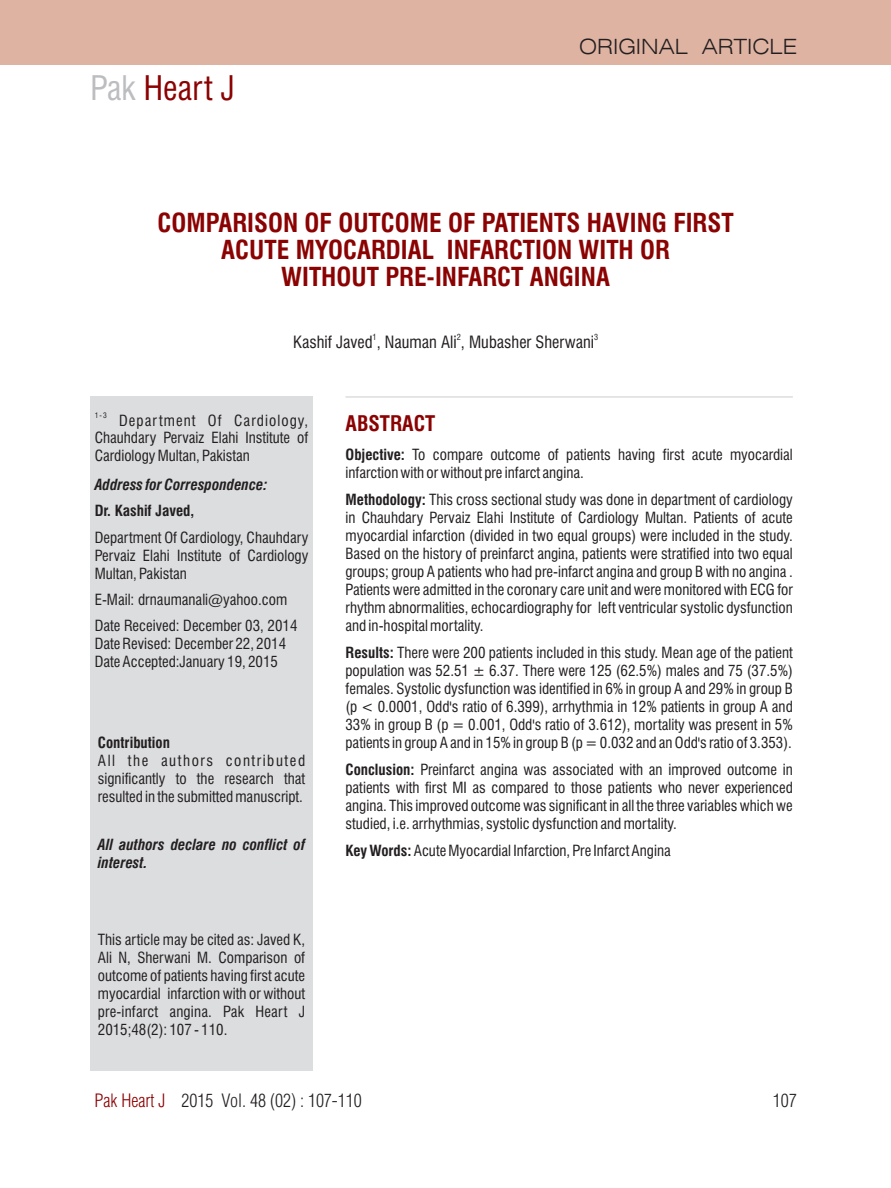
<style>
.page{position:relative;width:891px;height:1188px;background:#fff}
.page>*{position:absolute;margin:0;border:0;box-sizing:border-box;transform-origin:0 0}
.t1{font:condensed 33px "Swiss 721 BT";color:#8b0202}
.t2{font:700 condensed 25.5px/27.3px "Swiss 721 BT";color:#8b0202;text-align:center}
.t3{font:300 expanded 21px "Swiss 721 BT";color:#231f20}
.t4{font:700 condensed 21px "Swiss 721 BT";color:#8b0202}
.t5{font:18px "Switzerland Cond Light Plain";color:#231f20}
.t6{font:condensed 16.5px "Swiss 721 BT";color:#231f20}
.t7{font:condensed 15px/18px "Swiss 721 BT";color:#231f20;text-align:justify}
.t8{font:italic 700 condensed 15px/18.1px "Swiss 721 BT";color:#231f20}
.t9{font:700 condensed 15px "Swiss 721 BT";color:#231f20}
.t10{font:condensed 15px "Swiss 721 BT";letter-spacing:.07em;color:#231f20}
.t11{font:condensed 8.25px "Swiss 721 BT";color:#231f20}
.t12{font:condensed 7.5px "Swiss 721 BT";color:#231f20}
.s1{color:#bcbdc0}
.s2{font-weight:700}
.s3{color:#8b0202}
</style>
<div class="page">
<div style="left:90px;top:397px;width:223px;height:674px;background:#dcdddf"></div>
<hr style="left:346px;top:396px;width:447px;height:2px;background:#dcdddf">
<div style="left:0;top:0;width:891px;height:65px;background:#dfb3a2"></div>
<h1 class="t1" style="left:90px;top:75px;width:146px"><span class="s1">Pak</span> Heart J</h1>
<h3 class="t3" style="left:575px;top:33px;width:219px">ORIGINAL ARTICLE</h3>
<h3 class="t3" style="left:579px;top:38px;width:219px">ORIGINAL ARTICLE</h3>
<h2 class="t2" style="left:158px;top:211px;width:578px">COMPARISON OF OUTCOME OF PATIENTS HAVING FIRST<br>ACUTE MYOCARDIAL INFARCTION WITH OR<br>WITHOUT PRE-INFARCT ANGINA</h2>
<p class="t11" style="left:373px;top:334px;width:6px">1</p>
<p class="t11" style="left:457px;top:334px;width:6px">2</p>
<p class="t11" style="left:594px;top:334px;width:6px">3</p>
<p class="t6" style="left:293px;top:336px;width:303px">Kashif Javed , Nauman Ali , Mubasher Sherwani</p>
<p class="t12" style="left:95px;top:412px;width:14px">1-3</p>
<p class="t7" style="left:95px;top:431px;width:215px">Chauhdary Pervaiz Elahi Institute of<br>Cardiology Multan, Pakistan</p>
<p class="t8" style="left:95px;top:477px;width:174px">Address for Correspondence:</p>
<p class="t9" style="left:95px;top:505px;width:101px">Dr. Kashif Javed,</p>
<p class="t7" style="left:95px;top:530px;width:215px">Department Of Cardiology, Chauhdary Pervaiz Elahi Institute of Cardiology Multan, Pakistan</p>
<p class="t7" style="left:95px;top:588px;width:204px;line-height:26.1px">E-Mail: drnaumanali@yahoo.com<br>Date Received: December 03, 2014</p>
<p class="t7" style="left:95px;top:636px;width:193px">Date Revised: December 22, 2014<br>Date Accepted:January 19, 2015</p>
<p class="t10" style="left:119px;top:414px;width:191px">Department Of Cardiology,</p>
<p class="t9" style="left:98px;top:737px;width:74px">Contribution</p>
<p class="t7" style="left:98px;top:754px;width:209px">All the authors contributed significantly to the research that resulted in the submitted manuscript.</p>
<p class="t8" style="left:98px;top:837px;width:209px">All authors declare no conflict of interest.</p>
<p class="t7" style="left:98px;top:932px;width:209px">This article may be cited as: Javed K, Ali N, Sherwani M. Comparison of outcome of patients having first acute myocardial infarction with or without pre-infarct angina. Pak Heart J 2015;48(2): 107 - 110.</p>
<h3 class="t4" style="left:346px;top:415px;width:91px">ABSTRACT</h3>
<p class="t7" style="left:346px;top:447px;width:449px"><span class="s2">Objective:</span> To compare outcome of patients having first acute myocardial infarction with or without pre infarct angina.</p>
<p class="t7" style="left:346px;top:492px;width:449px"><span class="s2">Methodology:</span> This cross sectional study was done in department of cardiology in Chauhdary Pervaiz Elahi Institute of Cardiology Multan. Patients of acute myocardial infarction (divided in two equal groups) were included in the study.<br>Based on the history of preinfarct angina, patients were stratified into two equal groups; group A patients who had pre-infarct angina and group B with no angina .<br>Patients were admitted in the coronary care unit and were monitored with ECG for rhythm abnormalities, echocardiography for left ventricular systolic dysfunction and in-hospital mortality.</p>
<p class="t7" style="left:346px;top:645px;width:449px"><span class="s2">Results:</span> There were 200 patients included in this study. Mean age of the patient population was 52.51 ± 6.37. There were 125 (62.5%) males and 75 (37.5%) females. Systolic dysfunction was identified in 6% in group A and 29% in group B (p &lt; 0.0001, Odd's ratio of 6.399), arrhythmia in 12% patients in group A and 33% in group B (p = 0.001, Odd's ratio of 3.612), mortality was present in 5% patients in group A and in 15% in group B (p = 0.032 and an Odd's ratio of 3.353).</p>
<p class="t7" style="left:345px;top:762px;width:449px"><span class="s2">Conclusion:</span> Preinfarct angina was associated with an improved outcome in patients with first MI as compared to those patients who never experienced angina. This improved outcome was significant in all the three variables which we studied, i.e. arrhythmias, systolic dysfunction and mortality.</p>
<p class="t7" style="left:345px;top:843px;width:327px"><span class="s2">Key Words:</span> Acute Myocardial Infarction, Pre Infarct Angina</p>
<p class="t5" style="left:94px;top:1094px;width:269px"><span class="s3">Pak Heart J</span> 2015 Vol. 48 (02) : 107-110</p>
<p class="t5" style="left:773px;top:1094px;width:25px">107</p>
</div>
